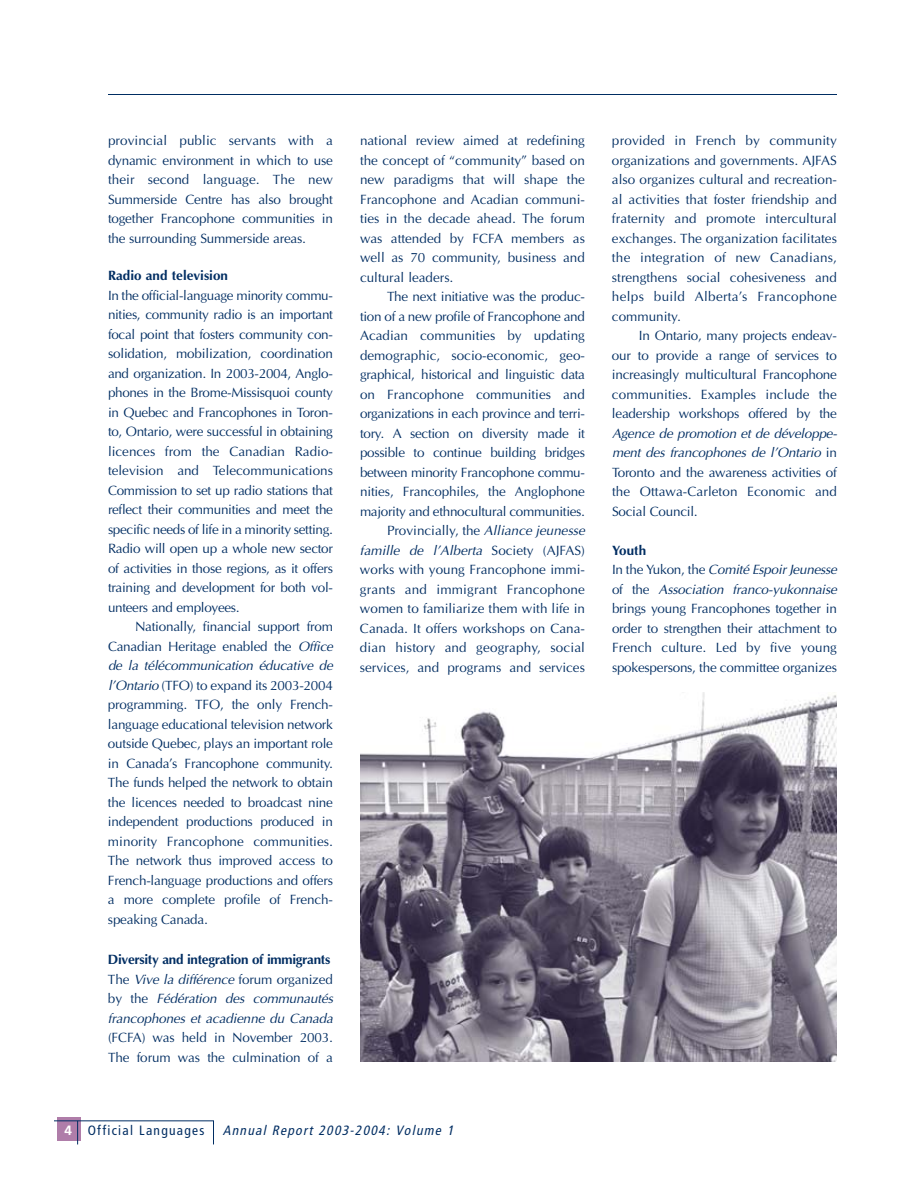
<style>
.page{position:relative;width:918px;height:1188px;background:#fff}
.page>*{position:absolute;margin:0;border:0;box-sizing:border-box;transform-origin:0 0}
.t1{font:13.5px/19.5px "Optima";letter-spacing:-.015em;color:#002d62;text-align:justify}
.t2{font:italic 13.5px/19.5px "Optima";color:#002d62}
.t3{font:italic condensed 13.5px "Frutiger";color:#002d62}
.t4{font:700 13.5px "Optima";color:#002d62}
.t5{font:condensed 13.5px "Frutiger";letter-spacing:.095em;color:#002d62}
.s1{font-style:italic}
.s2{font-weight:700;font-style:normal}
.s3{font-style:normal}
.s4{font-weight:700;font-stretch:normal;color:#fff}
.s5{font-weight:700}
</style>
<div class="page">
<div style="left:57px;top:1117px;width:24px;height:24px;background:#af7da9"></div>
<svg style="left:77px;top:1121px;width:1px;height:23px"></svg>
<svg style="left:213px;top:1121px;width:1px;height:23px"></svg>
<hr style="left:54px;top:1120px;width:160px;height:1px;background:#002d62">
<hr style="left:108px;top:94px;width:729px;height:1px;background:#002d62">
<img style="left:360px;top:692px;width:477px;height:370px">
<p class="t1" style="left:108px;top:132px;width:227px">provincial public servants with a dynamic environment in which to use their second language. The new Summerside Centre has also brought together Francophone communities in the surrounding Summerside areas.</p>
<p class="t4" style="left:108px;top:270px;width:122px">Radio and television</p>
<p class="t1" style="left:108px;top:287px;width:227px">In the official-language minority commu&shy;nities, community radio is an important focal point that fosters community con&shy;solidation, mobilization, coordination and organization. In 2003-2004, Anglo&shy;phones in the Brome-Missisquoi county in Quebec and Francophones in Toron&shy;to, Ontario, were successful in obtaining licences from the Canadian Radio&shy;television and Telecommunications Commission to set up radio stations that reflect their communities and meet the specific needs of life in a minority setting.<br>Radio will open up a whole new sector of activities in those regions, as it offers training and development for both vol&shy;unteers and employees.</p>
<p class="t1" style="left:108px;top:618px;width:229px;text-align:left;text-indent:27px">Nationally, financial support from Canadian Heritage enabled the <span class="s1">Office de la télécommunication éducative de l’Ontario</span>(TFO) to expand its 2003-2004 programming. TFO, the only French&shy;language educational television network outside Quebec, plays an important role in Canada’s Francophone community.<br>The funds helped the network to obtain the licences needed to broadcast nine independent productions produced in minority Francophone communities.<br>The network thus improved access to French-language productions and offers a more complete profile of French&shy;speaking Canada.</p>
<p class="t2" style="left:108px;top:951px;width:229px"><span class="s2">Diversity and integration of immigrants </span><span class="s3">The</span> Vive la différence <span class="s3">forum organized b y t h e</span> Fédération des communautés francophones et acadienne du Canada</p>
<p class="t1" style="left:108px;top:1029px;width:227px">(FCFA) was held in November 2003.<br>The forum was the culmination of a</p>
<p class="t1" style="left:360px;top:132px;width:227px">national review aimed at redefining the concept of “community” based on new paradigms that will shape the Francophone and Acadian communi&shy;ties in the decade ahead. The forum was attended by FCFA members as well as 70 community, business and cultural leaders.</p>
<p class="t1" style="left:360px;top:288px;width:229px;text-align:right">The next initiative was the produc-<br>tion of a new profile of Francophone and Acadian communities by updating demographic, socio-economic, geo&shy;graphical, historical and linguistic data on Francophone communities and organizations in each province and terri&shy;tory. A section on diversity made it possible to continue building bridges between minority Francophone commu&shy;nities, Francophiles, the Anglophone majority and ethnocultural communities.<br>Provincially, the <span class="s1">Alliance jeunesse famille de l’Alberta</span> Society (AJFAS) works with young Francophone immi&shy;grants and immigrant Francophone women to familiarize them with life in Canada. It offers workshops on Cana&shy;dian history and geography, social services, and programs and services</p>
<p class="t5" style="left:65px;top:1124px;width:142px"><span class="s4">4</span> Official Languages</p>
<p class="t3" style="left:223px;top:1124px;width:235px">Annual Report 2003-2004: Volume 1</p>
<p class="t1" style="left:612px;top:132px;width:227px">provided in French by community organizations and governments. AJFAS also organizes cultural and recreation&shy;al activities that foster friendship and fraternity and promote intercultural exchanges. The organization facilitates the integration of new Canadians, strengthens social cohesiveness and helps build Alberta’s Francophone community.</p>
<p class="t1" style="left:612px;top:327px;width:227px;text-indent:27px">In Ontario, many projects endeav&shy;our to provide a range of services to increasingly multicultural Francophone communities. Examples include the leadership workshops offered by the</p>
<p class="t1" style="left:612px;top:425px;width:229px;text-align:left"><span class="s1">Agence de promotion et de développe&shy;ment des francophones de l’Ontario</span> i n Toronto and the awareness activities of the Ottawa-Carleton Economic and Social Council.</p>
<p class="t1" style="left:612px;top:542px;width:229px;text-align:left"><span class="s5">Youth<br></span>I n t h e Yu k o n , t h e <span class="s1">Comité EspoirJeunesse </span>o f t h e <span class="s1">Association franco-yukonnaise </span>brings young Francophones together in order to strengthen their attachment to French culture. Led by five young spokespersons, the committee organizes</p>
</div>
